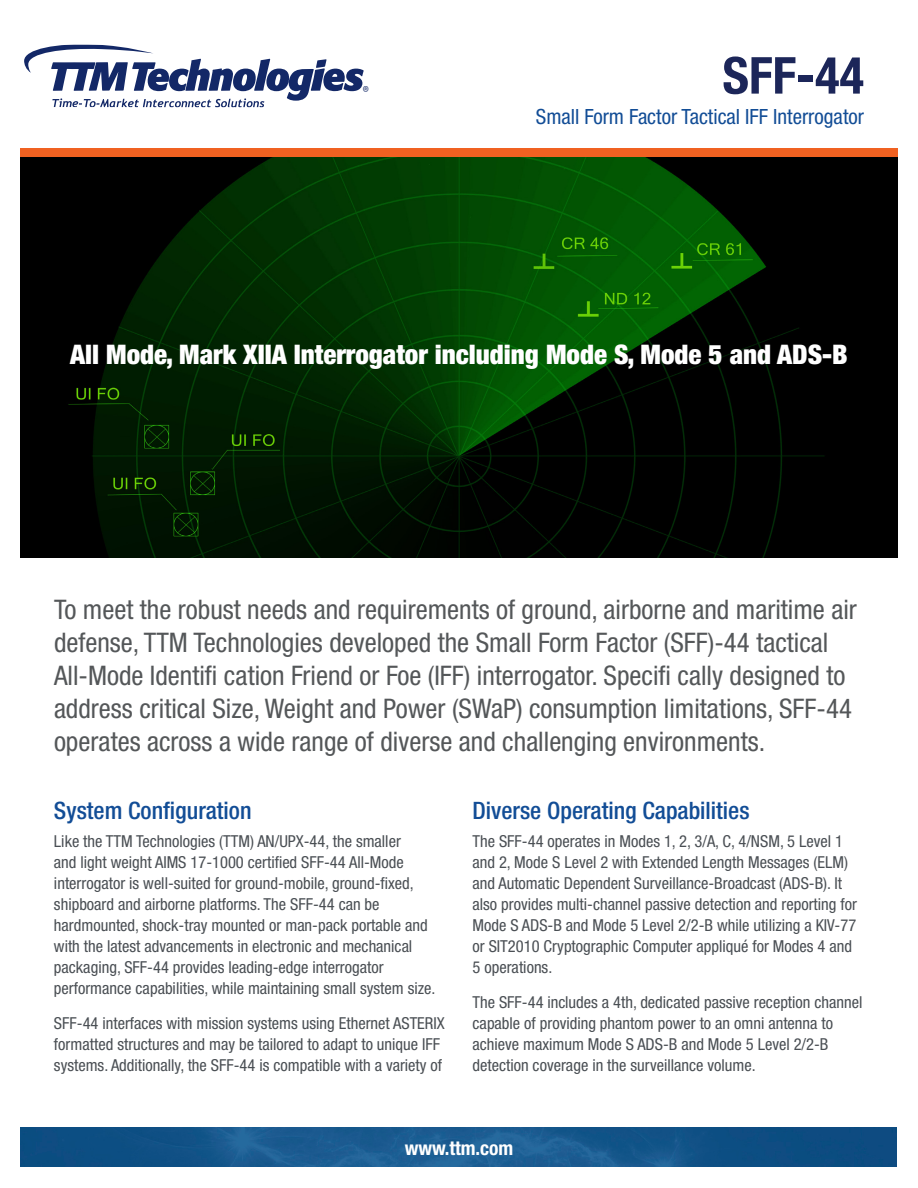
<style>
.page{position:relative;width:918px;height:1188px;background:#fff}
.page>*{position:absolute;margin:0;border:0;box-sizing:border-box;transform-origin:0 0}
.Product_Name{font:700 condensed 51px "Helvetica Neue LT Pro";color:#1c2659}
.Product_Blurb{font:condensed 27px "Helvetica Neue LT Pro";color:#545759}
.Subhead{font:900 condensed 27px "Helvetica Neue LT Pro";color:#fff}
.Subhead-2{font:500 condensed 24px "Helvetica Neue LT Pro";color:#124d96}
.Product_Description{font:condensed 21px "Helvetica Neue LT Pro";color:#124d96}
.t1{font:700 condensed 19.5px "Helvetica Neue LT Pro";letter-spacing:-.005em;color:#fff}
.t2{font:condensed 16.5px/21px "Helvetica Neue LT Pro";color:#4a4f54}
.t3{font:14.1px "IBM Plex Sans Cond";color:#132867}
</style>
<div class="page">
<img style="left:20px;top:1128px;width:877px;height:39px">
<svg style="left:24px;top:44px;width:340px;height:63px"></svg>
<img style="left:20px;top:157px;width:878px;height:400px">
<div style="left:20px;top:148px;width:878px;height:9px;background:#f06121"></div>
<p class="t3" style="left:363px;top:81px;width:8px">®</p>
<p class="Product_Name" style="left:722px;top:45px;width:143px">SFF-44</p>
<p class="Product_Description" style="left:536px;top:104px;width:330px">Small Form Factor Tactical IFF Interrogator</p>
<p class="Subhead" style="left:70px;top:338px;width:779px">All Mode, Mark XIIA Interrogator including Mode S, Mode 5 and ADS-B</p>
<p class="Product_Blurb" style="left:54px;top:593px;width:804px">To meet the robust needs and requirements of ground, airborne and maritime air</p>
<p class="Product_Blurb" style="left:54px;top:626px;width:776px">defense, TTM Technologies developed the Small Form Factor (SFF)-44 tactical</p>
<p class="Product_Blurb" style="left:54px;top:659px;width:793px">All-Mode Identifi cation Friend or Foe (IFF) interrogator. Specifi cally designed to</p>
<p class="Product_Blurb" style="left:54px;top:692px;width:800px">address critical Size, Weight and Power (SWaP) consumption limitations, SFF-44</p>
<p class="Product_Blurb" style="left:54px;top:725px;width:713px">operates across a wide range of diverse and challenging environments.</p>
<p class="Subhead-2" style="left:54px;top:797px;width:199px">System Configuration</p>
<p class="t2" style="left:54px;top:831px;width:383px">Like the TTM Technologies (TTM) AN/UPX-44, the smaller<br>and light weight AIMS 17-1000 certified SFF-44 All-Mode interrogator is well-suited for ground-mobile, ground-fixed, shipboard and airborne platforms. The SFF-44 can be hardmounted, shock-tray mounted or man-pack portable and with the latest advancements in electronic and mechanical packaging, SFF-44 provides leading-edge interrogator performance capabilities, while maintaining small system size.</p>
<p class="t2" style="left:54px;top:1012px;width:392px">SFF-44 interfaces with mission systems using Ethernet ASTERIX formatted structures and may be tailored to adapt to unique IFF systems. Additionally, the SFF-44 is compatible with a variety of</p>
<p class="Subhead-2" style="left:472px;top:797px;width:279px">Diverse Operating Capabilities</p>
<p class="t2" style="left:472px;top:831px;width:386px">The SFF-44 operates in Modes 1, 2, 3/A, C, 4/NSM, 5 Level 1 and 2, Mode S Level 2 with Extended Length Messages (ELM) and Automatic Dependent Surveillance-Broadcast (ADS-B). It also provides multi-channel passive detection and reporting for Mode S ADS-B and Mode 5 Level 2/2-B while utilizing a KIV-77 or SIT2010 Cryptographic Computer appliqué for Modes 4 and 5 operations.</p>
<p class="t2" style="left:472px;top:991px;width:392px">The SFF-44 includes a 4th, dedicated passive reception channel capable of providing phantom power to an omni antenna to achieve maximum Mode S ADS-B and Mode 5 Level 2/2-B detection coverage in the surveillance volume.</p>
<p class="t1" style="left:405px;top:1136px;width:110px">www.ttm.com</p>
</div>
